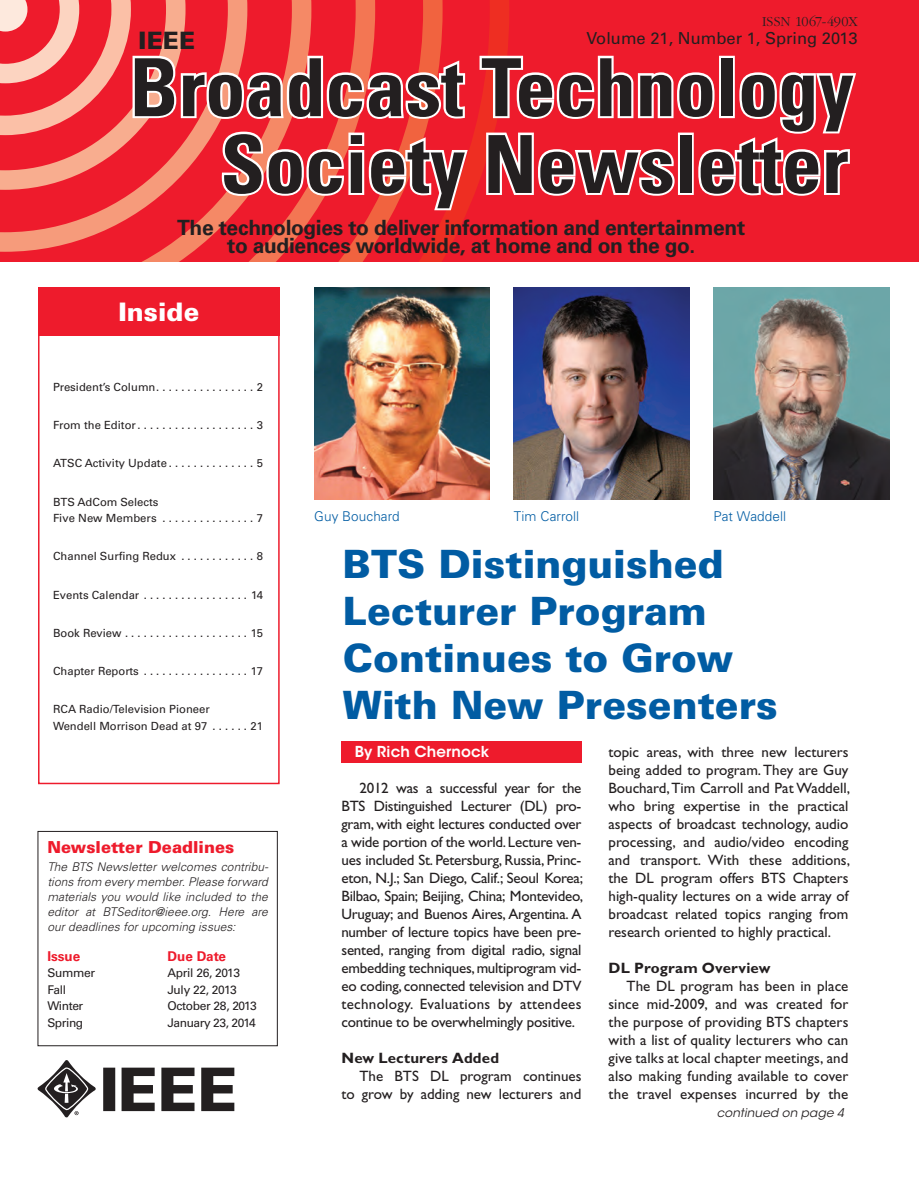
<style>
.page{position:relative;width:919px;height:1189px;background:#fff}
.page>*{position:absolute;margin:0;border:0;box-sizing:border-box;transform-origin:0 0}
.t1{font:900 39px/46.8px "Univers LT Std";color:#015ca3}
.t2{font:900 25.5px "Univers LT Std";color:#fff}
.t3{font:900 24px "Univers LT Std";color:#231f20}
.t4{font:700 21px/18px "Univers LT Std";letter-spacing:-.02em;color:#231f20;text-align:center}
.t5{font:16.5px "Univers LT Std";color:#231f20}
.t6{font:900 16.5px "Univers LT Std";color:#ee1b2c}
.t7{font:15px/18px "Gill Sans Std";color:#231f20;text-align:justify}
.t8{font:700 15px "Gill Sans Std";letter-spacing:.015em;color:#231f20}
.t9{font:600 15px "ITC Avant Garde Std";letter-spacing:.01em;color:#fff}
.t10{font:300 14.25px "ITC Garamond Std";letter-spacing:-.005em;color:#231f20}
.t11{font:300 13.5px "Univers LT Std";letter-spacing:.005em;color:#015ca3}
.t12{font:700 13.5px "Univers LT Std";color:#ee1b2c}
.t13{font:italic 300 12px/15px "Univers LT Std";letter-spacing:.01em;color:#231f20;text-align:justify}
.t14{font:12px "Univers LT Std";letter-spacing:-.035em;color:#231f20}
.t15{font:italic 12px "ITC Avant Garde Std";letter-spacing:.015em;color:#231f20}
.t16{font:11.25px/16.5px "Univers LT Std";color:#231f20}
</style>
<div class="page">
<div style="left:0;top:0;width:918px;height:262px;background:#ee1b2c"></div>
<svg style="left:442px;top:0;width:67px;height:260px"></svg>
<svg style="left:0;top:212px;width:442px;height:50px"></svg>
<svg style="left:0;top:0;width:470px;height:212px"></svg>
<svg style="left:477px;top:53px;width:379px;height:145px"></svg>
<div style="left:38px;top:287px;width:242px;height:49px;background:#ee1b2c"></div>
<div style="left:38px;top:287px;width:242px;height:497px;border:2px solid #ee1b2c"></div>
<div style="left:38px;top:831px;width:240px;height:215px;border:1px solid #231f20"></div>
<svg style="left:38px;top:1060px;width:196px;height:57px"></svg>
<div style="left:341px;top:741px;width:240px;height:21px;background:#ee1b2c"></div>
<img style="left:713px;top:287px;width:176px;height:212px">
<img style="left:514px;top:287px;width:175px;height:212px">
<img style="left:314px;top:287px;width:176px;height:212px">
<h3 class="t3" style="left:139px;top:31px;width:58px">IEEE</h3>
<p class="t10" style="left:762px;top:13px;width:97px">ISSN 1067-490X</p>
<p class="t5" style="left:586px;top:32px;width:272px">Volume 21, Number 1, Spring 2013</p>
<h3 class="t4" style="left:177px;top:220px;width:569px">The technologies to deliver information and entertainment to audiences worldwide, at home and on the go.</h3>
<h2 class="t2" style="left:118px;top:302px;width:82px">Inside</h2>
<p class="t16" style="left:53px;top:379px;width:212px">President’s Column. . . . . . . . . . . . . . . . 2</p>
<p class="t16" style="left:53px;top:417px;width:212px">From the Editor. . . . . . . . . . . . . . . . . . . 3</p>
<p class="t16" style="left:53px;top:456px;width:212px">ATSC Activity Update . . . . . . . . . . . . . . 5</p>
<p class="t16" style="left:53px;top:494px;width:212px">BTS AdCom Selects<br>Five New Members . . . . . . . . . . . . . . . 7</p>
<p class="t16" style="left:53px;top:549px;width:212px">Channel Surfing Redux . . . . . . . . . . . . 8</p>
<p class="t16" style="left:53px;top:587px;width:212px">Events Calendar . . . . . . . . . . . . . . . . . 14</p>
<p class="t16" style="left:53px;top:625px;width:212px">Book Review . . . . . . . . . . . . . . . . . . . . 15</p>
<p class="t16" style="left:53px;top:663px;width:212px">Chapter Reports . . . . . . . . . . . . . . . . . 17</p>
<p class="t16" style="left:53px;top:702px;width:212px">RCA Radio/Television Pioneer<br>Wendell Morrison Dead at 97 . . . . . . 21</p>
<p class="t6" style="left:47px;top:840px;width:188px">Newsletter Deadlines</p>
<p class="t13" style="left:47px;top:859px;width:223px">The BTS Newsletter welcomes contribu&shy;tions from every member. Please forward materials you would like included to the editor at BTSeditor@ieee.org. Here are our deadlines for upcoming issues:</p>
<p class="t12" style="left:47px;top:950px;width:35px">Issue</p>
<p class="t12" style="left:167px;top:950px;width:60px">Due Date</p>
<p class="t14" style="left:47px;top:968px;width:49px">Summer</p>
<p class="t14" style="left:167px;top:968px;width:74px">April 26, 2013</p>
<p class="t14" style="left:47px;top:984px;width:20px">Fall</p>
<p class="t14" style="left:167px;top:984px;width:71px">July 22, 2013</p>
<p class="t14" style="left:47px;top:1001px;width:37px">Winter</p>
<p class="t14" style="left:167px;top:1001px;width:91px">October 28, 2013</p>
<p class="t14" style="left:47px;top:1017px;width:37px">Spring</p>
<p class="t14" style="left:167px;top:1017px;width:90px">January 23, 2014</p>
<p class="t11" style="left:314px;top:511px;width:87px">Guy Bouchard</p>
<p class="t11" style="left:514px;top:511px;width:67px">Tim Carroll</p>
<p class="t11" style="left:713px;top:511px;width:74px">Pat Waddell</p>
<h1 class="t1" style="left:343px;top:544px;width:436px">BTS Distinguished<br>Lecturer Program<br>Continues to Grow<br>With New Presenters</h1>
<p class="t9" style="left:355px;top:746px;width:136px">By Rich Chernock</p>
<p class="t7" style="left:341px;top:780px;width:243px;text-indent:18px">2012 was a successful year for the BTS Distinguished Lecturer (DL) pro&shy;gram, with eight lectures conducted over a wide portion of the world. Lecture ven&shy;ues included St. Petersburg, Russia, Princ&shy;eton, N.J.; San Diego, Calif.; Seoul Korea; Bilbao, Spain; Beijing, China; Montevideo, Uruguay; and Buenos Aires, Argentina. A number of lecture topics have been pre&shy;sented, ranging from digital radio, signal embedding techniques, multiprogram vid&shy;eo coding, connected television and DTV technology. Evaluations by attendees continue to be overwhelmingly positive.</p>
<p class="t8" style="left:341px;top:1052px;width:159px">New Lecturers Added</p>
<p class="t7" style="left:341px;top:1068px;width:241px;text-align:right">The BTS DL program continues<br>to grow by adding new lecturers and</p>
<p class="t7" style="left:608px;top:744px;width:243px">topic areas, with three new lecturers being added to program. They are Guy Bouchard, Tim Carroll and Pat Waddell, who bring expertise in the practical aspects of broadcast technology, audio processing, and audio/video encoding and transport. With these additions, the DL program offers BTS Chapters high-quality lectures on a wide array of broadcast related topics ranging from research oriented to highly practical.</p>
<p class="t8" style="left:608px;top:962px;width:163px">DL Program Overview</p>
<p class="t7" style="left:608px;top:978px;width:241px;text-indent:18px">The DL program has been in place since mid-2009, and was created for the purpose of providing BTS chapters with a list of quality lecturers who can give talks at local chapter meetings, and also making funding available to cover the travel expenses incurred by the</p>
<p class="t15" style="left:716px;top:1105px;width:129px">continued on page 4</p>
</div>
